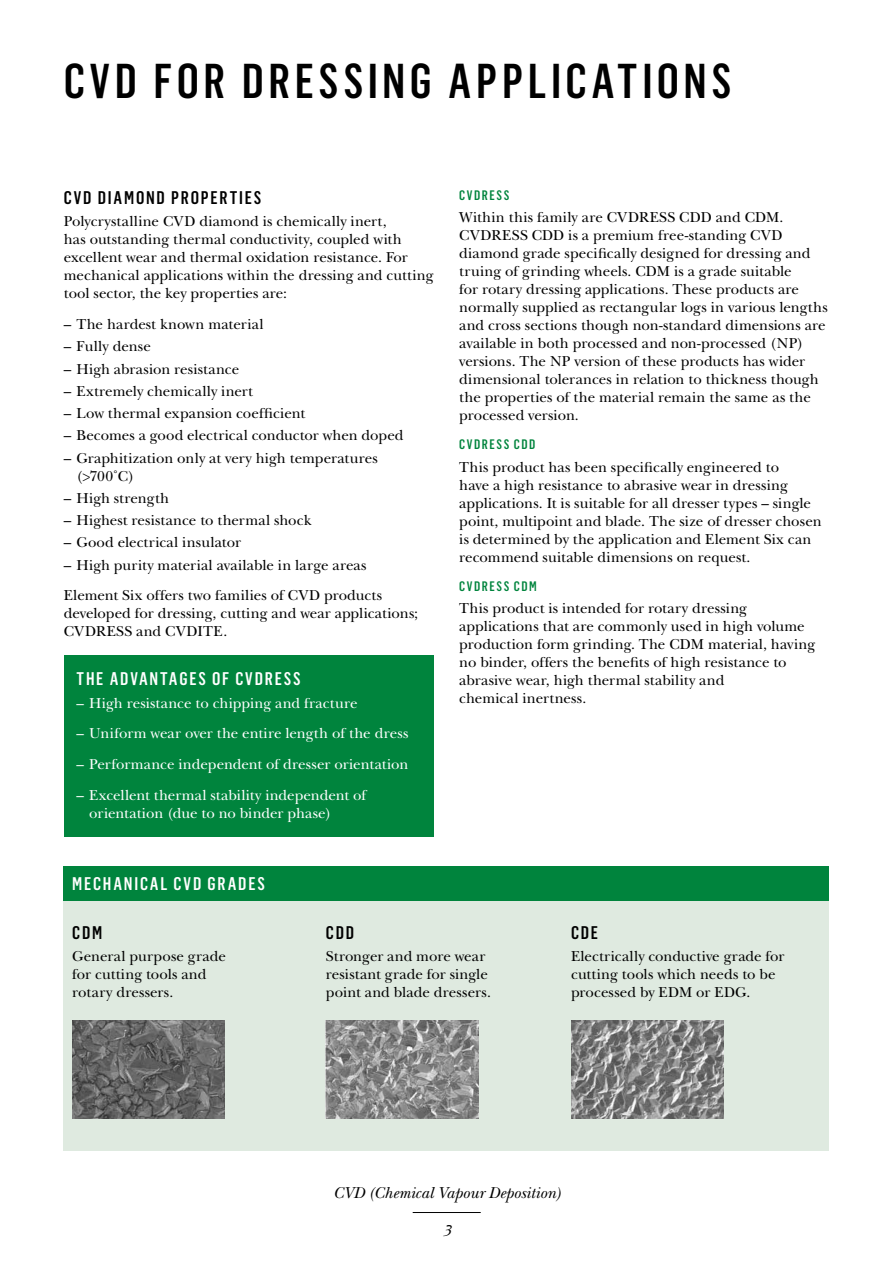
<style>
.page{position:relative;width:893px;height:1263px;background:#fff}
.page>*{position:absolute;margin:0;border:0;box-sizing:border-box;transform-origin:0 0}
.t1{font:500 48px "Flama Condensed";letter-spacing:.095em;color:#000}
.t2{font:500 18px "Flama Condensed";letter-spacing:.105em;color:#fff}
.t3{font:500 18px "Flama Condensed";letter-spacing:.1em;color:#000}
.t4{font:italic 16.5px "New Baskerville Std";letter-spacing:.005em;color:#000}
.t5{font:15px/18px "New Baskerville Std";letter-spacing:.005em;color:#000}
.t6{font:15px/18px "New Baskerville Std";color:#fff}
.t7{font:500 13.5px "Flama Condensed";letter-spacing:.115em;color:#00843d}
</style>
<div class="page">
<hr style="left:413px;top:1212px;width:68px;height:1px;background:#000">
<div style="left:64px;top:656px;width:370px;height:181px;background:#00843d"></div>
<div style="left:64px;top:901px;width:765px;height:250px;background:#dfeae0"></div>
<img style="left:72px;top:1020px;width:153px;height:98px">
<img style="left:326px;top:1020px;width:153px;height:98px">
<img style="left:571px;top:1020px;width:153px;height:98px">
<div style="left:64px;top:867px;width:765px;height:34px;background:#00843d"></div>
<h1 class="t1" style="left:64px;top:51px;width:669px">CVD FOR DRESSING APPLICATIONS</h1>
<p class="t3" style="left:64px;top:186px;width:199px">CVD DIAMOND PROPERTIES</p>
<p class="t5" style="left:64px;top:213px;width:371px">Polycrystalline CVD diamond is chemically inert,<br>has outstanding thermal conductivity, coupled with excellent wear and thermal oxidation resistance. For mechanical applications within the dressing and cutting tool sector, the key properties are:</p>
<p class="t5" style="left:64px;top:315px;width:201px">– The hardest known material</p>
<p class="t5" style="left:64px;top:338px;width:89px">– Fully dense</p>
<p class="t5" style="left:64px;top:360px;width:177px">– High abrasion resistance</p>
<p class="t5" style="left:64px;top:382px;width:191px">– Extremely chemically inert</p>
<p class="t5" style="left:64px;top:404px;width:243px">– Low thermal expansion coefficient</p>
<p class="t5" style="left:64px;top:427px;width:341px">– Becomes a good electrical conductor when doped</p>
<p class="t5" style="left:77px;top:449px;width:303px;text-indent:-13px">– Graphitization only at very high temperatures (&gt;700˚C)</p>
<p class="t5" style="left:64px;top:489px;width:107px">– High strength</p>
<p class="t5" style="left:64px;top:511px;width:249px">– Highest resistance to thermal shock</p>
<p class="t5" style="left:64px;top:534px;width:179px">– Good electrical insulator</p>
<p class="t5" style="left:64px;top:550px;width:320px;line-height:30.8px">– High purity material available in large areas<br>Element Six offers two families of CVD products</p>
<p class="t5" style="left:64px;top:605px;width:356px">developed for dressing, cutting and wear applications;<br>CVDRESS and CVDITE.</p>
<p class="t2" style="left:77px;top:668px;width:226px">THE ADVANTAGES OF CVDRESS</p>
<p class="t6" style="left:77px;top:694px;width:282px">– High resistance to chipping and fracture</p>
<p class="t6" style="left:77px;top:725px;width:333px">– Uniform wear over the entire length of the dress</p>
<p class="t6" style="left:77px;top:755px;width:333px">– Performance independent of dresser orientation</p>
<p class="t6" style="left:89px;top:786px;width:278px;text-indent:-13px">– Excellent thermal stability independent of orientation (due to no binder phase)</p>
<p class="t2" style="left:72px;top:872px;width:194px">MECHANICAL CVD GRADES</p>
<p class="t7" style="left:459px;top:187px;width:52px">CVDRESS</p>
<p class="t5" style="left:459px;top:208px;width:370px">Within this family are CVDRESS CDD and CDM.<br>CVDRESS CDD is a premium free-standing CVD diamond grade specifically designed for dressing and truing of grinding wheels. CDM is a grade suitable<br>for rotary dressing applications. These products are normally supplied as rectangular logs in various lengths and cross sections though non-standard dimensions are available in both processed and non-processed (NP) versions. The NP version of these products has wider dimensional tolerances in relation to thickness though the properties of the material remain the same as the processed version.</p>
<p class="t7" style="left:459px;top:436px;width:78px">CVDRESS CDD</p>
<p class="t5" style="left:459px;top:458px;width:364px">This product has been specifically engineered to<br>have a high resistance to abrasive wear in dressing applications. It is suitable for all dresser types – single point, multipoint and blade. The size of dresser chosen is determined by the application and Element Six can recommend suitable dimensions on request.</p>
<p class="t7" style="left:459px;top:578px;width:79px">CVDRESS CDM</p>
<p class="t5" style="left:459px;top:599px;width:358px">This product is intended for rotary dressing applications that are commonly used in high volume production form grinding. The CDM material, having no binder, offers the benefits of high resistance to abrasive wear, high thermal stability and<br>chemical inertness.</p>
<p class="t3" style="left:72px;top:921px;width:31px">CDM</p>
<p class="t5" style="left:72px;top:947px;width:155px">General purpose grade for cutting tools and rotary dressers.</p>
<p class="t3" style="left:326px;top:921px;width:30px">CDD</p>
<p class="t5" style="left:326px;top:947px;width:166px">Stronger and more wear resistant grade for single point and blade dressers.</p>
<p class="t3" style="left:571px;top:921px;width:28px">CDE</p>
<p class="t5" style="left:571px;top:947px;width:215px">Electrically conductive grade for cutting tools which needs to be processed by EDM or EDG.</p>
<p class="t4" style="left:333px;top:1183px;width:229px">CVD (Chemical Vapour Deposition)</p>
<p class="t4" style="left:442px;top:1221px;width:10px">3</p>
</div>
